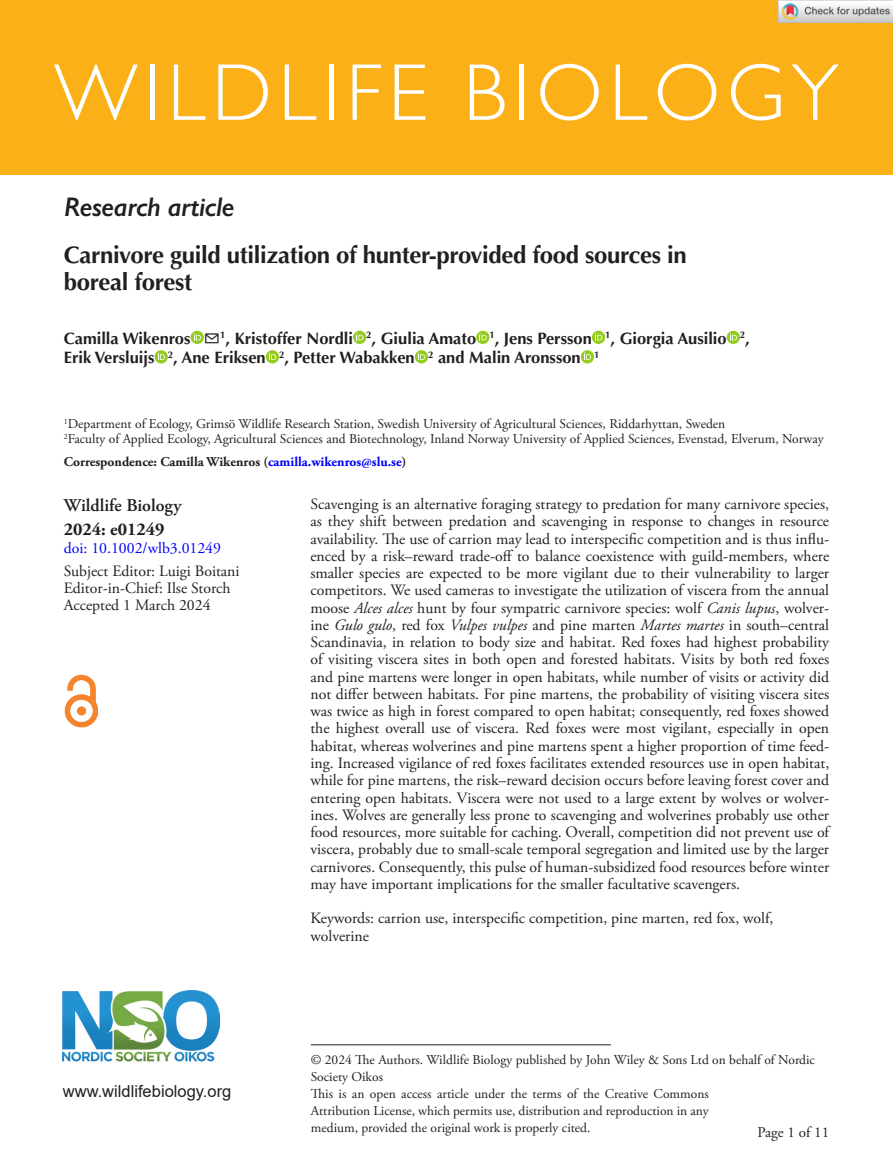
<style>
.page{position:relative;width:893px;height:1174px;background:#fff}
.page>*{position:absolute;margin:0;border:0;box-sizing:border-box;transform-origin:0 0}
.JAB_Title{font:300 81px "Gill Sans Std";letter-spacing:.08em;color:#fff}
.AT_TYPE{font:italic 600 27px "Gill Sans";letter-spacing:-.015em;color:#231f20}
.CT{font:700 24px/27px "Optima LT Std";letter-spacing:-.015em;color:#231f20}
.t1{font:600 18px "Adobe Garamond Pro";color:#231f20}
.Corres{font:700 18px "Adobe Garamond Pro";color:#231f20}
.AU{font:700 16.5px/19.5px "Optima LT Std";color:#231f20}
.Arial{font:16.5px "Arial";color:#231f20}
.ABS_TXT{font:15.75px/17.2px "Adobe Garamond Pro";color:#231f20;text-align:justify}
.Keywords{font:15.75px/17.2px "Adobe Garamond Pro";color:#231f20}
.Doi_No{font:15.75px "Adobe Garamond Pro";color:#00f}
.t2{font:15px "Adobe Garamond Pro";color:#231f20}
.Address{font:13.5px/16.8px "Adobe Garamond Pro";color:#231f20;text-align:justify}
.FM_Note{font:13.5px/17px "Adobe Garamond Pro";color:#231f20}
.Corres-2{font:700 13.5px "Adobe Garamond Pro";color:#231f20}
.s1{color:#00f}
.s2{font-style:italic}
</style>
<div class="page">
<img style="left:63px;top:990px;width:156px;height:72px">
<img style="left:65px;top:674px;width:33px;height:53px">
<div style="left:0;top:0;width:893px;height:175px;background:#fbb017"></div>
<hr style="left:311px;top:1044px;width:300px;height:1px;background:#231f20">
<svg style="left:191px;top:331px;width:13px;height:13px"></svg>
<svg style="left:194px;top:333px;width:7px;height:7px"></svg>
<svg style="left:353px;top:331px;width:13px;height:13px"></svg>
<svg style="left:356px;top:333px;width:7px;height:7px"></svg>
<svg style="left:476px;top:331px;width:13px;height:13px"></svg>
<svg style="left:479px;top:333px;width:8px;height:7px"></svg>
<svg style="left:592px;top:331px;width:13px;height:13px"></svg>
<svg style="left:595px;top:333px;width:7px;height:7px"></svg>
<svg style="left:727px;top:331px;width:13px;height:13px"></svg>
<svg style="left:730px;top:333px;width:7px;height:7px"></svg>
<div style="left:155px;top:350px;width:13px;height:13px;background:#92cd1d;border-radius:50%"></div>
<svg style="left:158px;top:353px;width:7px;height:7px"></svg>
<div style="left:266px;top:350px;width:13px;height:13px;background:#92cd1d;border-radius:50%"></div>
<svg style="left:269px;top:353px;width:7px;height:7px"></svg>
<div style="left:415px;top:350px;width:13px;height:13px;background:#92cd1d;border-radius:50%"></div>
<svg style="left:418px;top:353px;width:7px;height:7px"></svg>
<div style="left:581px;top:350px;width:13px;height:13px;background:#92cd1d;border-radius:50%"></div>
<svg style="left:584px;top:353px;width:7px;height:7px"></svg>
<img style="left:779px;top:0;width:114px;height:23px">
<p class="JAB_Title" style="left:54px;top:47px;width:786px">WILDLIFE BIOLOGY</p>
<p class="AT_TYPE" style="left:64px;top:191px;width:172px">Research article</p>
<p class="CT" style="left:64px;top:242px;width:625px">Carnivore guild utilization of hunter-provided food sources in boreal forest</p>
<p class="AU" style="left:64px;top:329px;width:688px">Camilla Wikenros ✉<sup>1</sup>, Kristoffer Nordli <sup>2</sup>, Giulia Amato <sup>1</sup>, Jens Persson <sup>1</sup>, Giorgia Ausilio <sup>2</sup>,<br>Erik Versluijs <sup>2</sup>, Ane Eriksen <sup>2</sup>, Petter Wabakken <sup>2</sup> and Malin Aronsson <sup>1</sup></p>
<p class="Address" style="left:64px;top:416px;width:663px"><sup>1</sup>Department of Ecology, Grimsö Wildlife Research Station, Swedish University of Agricultural Sciences, Riddarhyttan, Sweden</p>
<p class="Address" style="left:64px;top:431px;width:761px"><sup>2</sup>Faculty of Applied Ecology, Agricultural Sciences and Biotechnology, Inland Norway University of Applied Sciences, Evenstad, Elverum, Norway</p>
<p class="Corres-2" style="left:64px;top:453px;width:344px">Correspondence: Camilla Wikenros (<span class="s1">camilla.wikenros@slu.se</span>)</p>
<p class="t1" style="left:64px;top:495px;width:119px">Wildlife Biology</p>
<p class="Corres" style="left:64px;top:518px;width:102px">2024: e01249</p>
<p class="Doi_No" style="left:64px;top:538px;width:159px">doi: 10.1002/wlb3.01249</p>
<p class="ABS_TXT" style="left:64px;top:563px;width:177px">Subject Editor: Luigi Boitani</p>
<p class="ABS_TXT" style="left:64px;top:580px;width:168px">Editor-in-Chief: Ilse Storch</p>
<p class="ABS_TXT" style="left:64px;top:597px;width:148px">Accepted 1 March 2024</p>
<p class="Arial" style="left:63px;top:1079px;width:170px">www.wildlifebiology.org</p>
<p class="ABS_TXT" style="left:310px;top:496px;width:520px">Scavenging is an alternative foraging strategy to predation for many carnivore species, as they shift between predation and scavenging in response to changes in resource availability. The use of carrion may lead to interspecific competition and is thus influ&shy;enced by a risk–reward trade-off to balance coexistence with guild-members, where smaller species are expected to be more vigilant due to their vulnerability to larger competitors. We used cameras to investigate the utilization of viscera from the annual moose <span class="s2">Alces alces</span> hunt by four sympatric carnivore species: wolf <span class="s2">Canis lupus</span>, wolver&shy;ine <span class="s2">Gulo gulo</span>, red fox <span class="s2">Vulpes vulpes</span> and pine marten <span class="s2">Martes martes</span> in south–central Scandinavia, in relation to body size and habitat. Red foxes had highest probability of visiting viscera sites in both open and forested habitats. Visits by both red foxes and pine martens were longer in open habitats, while number of visits or activity did not differ between habitats. For pine martens, the probability of visiting viscera sites was twice as high in forest compared to open habitat; consequently, red foxes showed the highest overall use of viscera. Red foxes were most vigilant, especially in open habitat, whereas wolverines and pine martens spent a higher proportion of time feed&shy;ing. Increased vigilance of red foxes facilitates extended resources use in open habitat, while for pine martens, the risk–reward decision occurs before leaving forest cover and entering open habitats. Viscera were not used to a large extent by wolves or wolver&shy;ines. Wolves are generally less prone to scavenging and wolverines probably use other food resources, more suitable for caching. Overall, competition did not prevent use of viscera, probably due to small-scale temporal segregation and limited use by the larger carnivores. Consequently, this pulse of human-subsidized food resources before winter may have important implications for the smaller facultative scavengers.</p>
<p class="Keywords" style="left:310px;top:910px;width:464px">Keywords: carrion use, interspecific competition, pine marten, red fox, wolf, wolverine</p>
<p class="FM_Note" style="left:311px;top:1052px;width:506px">© 2024 The Authors. Wildlife Biology published by John Wiley &amp; Sons Ltd on behalf of Nordic<br>Society Oikos</p>
<p class="Address" style="left:311px;top:1086px;width:399px">This is an open access article under the terms of the Creative Commons Attribution License, which permits use, distribution and reproduction in any medium, provided the original work is properly cited.</p>
<p class="t2" style="left:757px;top:1123px;width:73px">Page 1 of 11</p>
</div>
